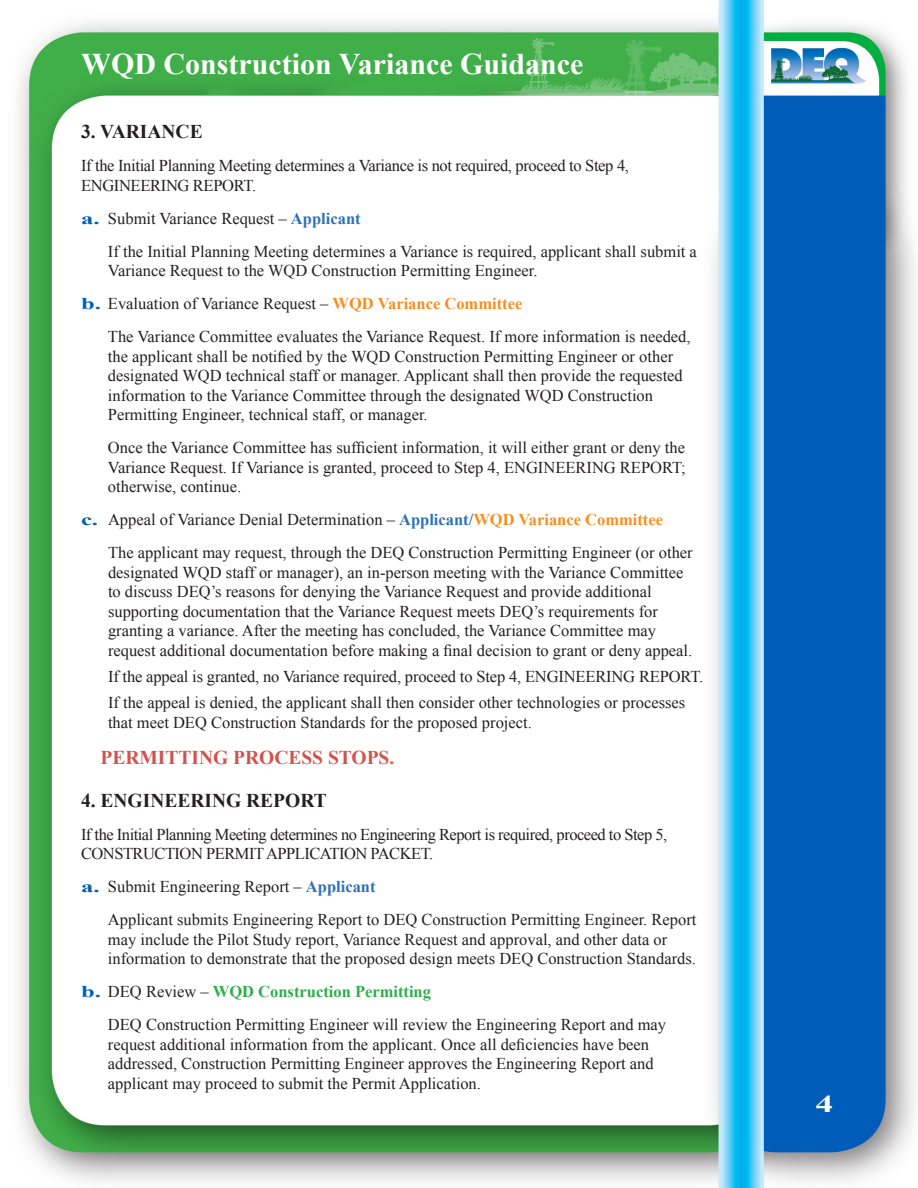
<style>
.page{position:relative;width:918px;height:1188px;background:#fff}
.page>*{position:absolute;margin:0;border:0;box-sizing:border-box;transform-origin:0 0}
.t1{font:700 30px "Times New Roman";color:#fff}
.t2{font:700 24px "Times New Roman";color:#fff;scale:1.5 1}
.t3{font:700 19.5px "Times New Roman";color:#231f20}
.t4{font:700 19.5px "Times New Roman";color:#d4524c}
.t5{font:16.5px/19.5px "Times New Roman";color:#231f20}
.t6{font:16.5px/19.5px "Times New Roman";letter-spacing:-.03em;color:#231f20}
.t7{font:16.5px/19.5px "Times New Roman";letter-spacing:-.02em;color:#231f20}
.s1{font-weight:700;color:#005fb9}
.s2{font-weight:700;color:#2b70b8}
.s3{font-weight:700;color:#f68e21}
.s4{color:#ef5825}
.s5{font-weight:700;color:#2dad4a}
</style>
<div class="page">
<img style="left:18px;top:0;width:898px;height:1188px">
<h1 class="t1" style="left:81px;top:43px;width:504px">WQD Construction Variance Guidance</h1>
<p class="t3" style="left:81px;top:118px;width:123px">3. VARIANCE</p>
<p class="t7" style="left:81px;top:156px;width:550px">If the Initial Planning Meeting determines a Variance is not required, proceed to Step 4,<br>ENGINEERING REPORT.</p>
<p class="t5" style="left:108px;top:202px;width:590px;line-height:33px;text-indent:-27px"><span class="s1">a.</span> Submit Variance Request – <span class="s2">Applicant<br></span>If the Initial Planning Meeting determines a Variance is required, applicant shall submit a</p>
<p class="t5" style="left:108px;top:261px;width:431px">Variance Request to the WQD Construction Permitting Engineer.</p>
<p class="t5" style="left:81px;top:294px;width:443px"><span class="s1">b.</span> Evaluation of Variance Request – <span class="s3">WQD Variance Committee</span></p>
<p class="t5" style="left:108px;top:327px;width:584px">The Variance Committee evaluates the Variance Request. If more information is needed,</p>
<p class="t5" style="left:108px;top:346px;width:576px">the applicant shall be notified by the WQD Construction Permitting Engineer or other designated WQD technical staff or manager. Applicant shall then provide the requested information to the Variance Committee through the designated WQD Construction Permitting Engineer, technical staff, or manager.</p>
<p class="t5" style="left:108px;top:438px;width:579px;text-align:justify">Once the Variance Committee has sufficient information, it will either grant or deny the Variance Request. If Variance is granted, proceed to Step 4, ENGINEERING REPORT; otherwise, continue.</p>
<p class="t5" style="left:108px;top:503px;width:586px;line-height:33px;text-indent:-27px"><span class="s1">c.</span> Appeal of Variance Denial Determination – <span class="s2">Applicant/</span><span class="s3">WQD Variance Committee<br></span>The applicant may request, through the DEQ Construction Permitting Engineer (or other</p>
<p class="t5" style="left:108px;top:562px;width:586px">designated WQD staff or manager), an in-person meeting with the Variance Committee to discuss DEQ’s reasons for denying the Variance Request and provide additional supporting documentation that the Variance Request meets DEQ’s requirements for granting a variance. After the meeting has concluded, the Variance Committee may request additional documentation before making a final decision to grant or deny appeal.</p>
<p class="t5" style="left:108px;top:663px;width:597px;line-height:26.2px">If the appeal is granted, no Variance required, proceed to Step 4, ENGINEERING REPORT.<br>If the appeal is denied, the applicant shall then consider other technologies or processes</p>
<p class="t5" style="left:108px;top:712px;width:425px">that meet DEQ Construction Standards for the proposed project.</p>
<p class="t4" style="left:100px;top:744px;width:295px">PERMITTING PROCESS STOPS<span class="s4">.</span></p>
<p class="t3" style="left:81px;top:787px;width:247px">4. ENGINEERING REPORT</p>
<p class="t6" style="left:81px;top:824px;width:588px">If the Initial Planning Meeting determines no Engineering Report is required, proceed to Step 5,<br>CONSTRUCTION PERMIT APPLICATION PACKET.</p>
<p class="t5" style="left:108px;top:870px;width:590px;line-height:33px;text-indent:-27px"><span class="s1">a.</span> Submit Engineering Report – <span class="s2">Applicant<br></span>Applicant submits Engineering Report to DEQ Construction Permitting Engineer. Report</p>
<p class="t5" style="left:108px;top:929px;width:589px">may include the Pilot Study report, Variance Request and approval, and other data or information to demonstrate that the proposed design meets DEQ Construction Standards.</p>
<p class="t5" style="left:108px;top:975px;width:560px;line-height:33px;text-indent:-27px"><span class="s1">b.</span> DEQ Review – <span class="s5">WQD Construction Permitting<br></span>DEQ Construction Permitting Engineer will review the Engineering Report and may</p>
<p class="t5" style="left:108px;top:1034px;width:547px">request additional information from the applicant. Once all deficiencies have been addressed, Construction Permitting Engineer approves the Engineering Report and applicant may proceed to submit the Permit Application.</p>
<h2 class="t2" style="left:816px;top:1087px;width:13px">4</h2>
</div>
